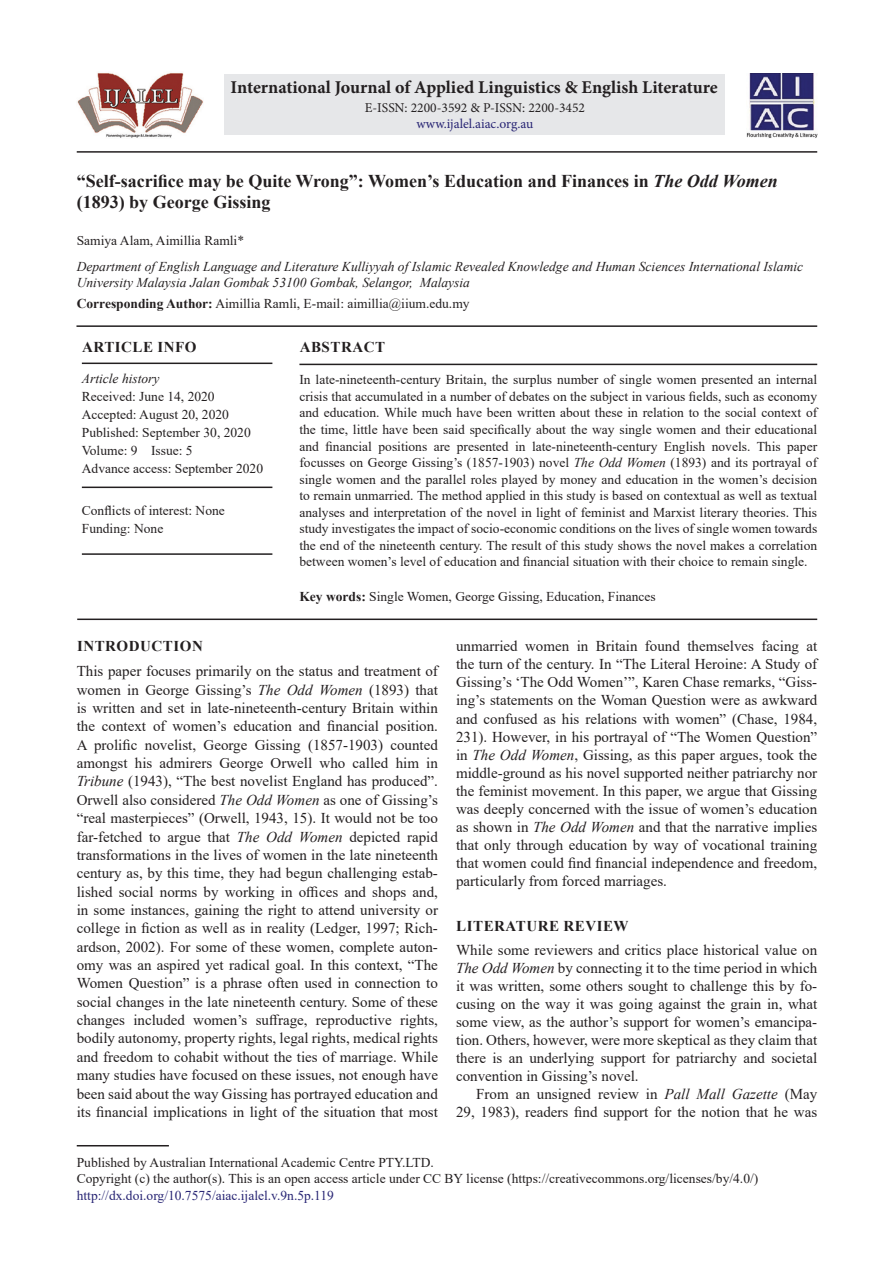
<style>
.page{position:relative;width:894px;height:1263px;background:#fff}
.page>*{position:absolute;margin:0;border:0;box-sizing:border-box;transform-origin:0 0}
.AT{font:700 18px/21px "Times New Roman";color:#231f20}
.J_Name{font:700 18px "Minion Pro";color:#231f20}
.TXFL{font:15px/18.3px "Times New Roman";color:#231f20;text-align:justify}
.TX{font:15px/18px "Times New Roman";color:#231f20;text-align:right}
.ART_INFO{font:700 15px "Times New Roman";letter-spacing:.035em;color:#231f20}
.ABSH{font:700 15px "Times New Roman";letter-spacing:.035em;color:#231f20}
.ABS{font:13.5px/16.5px "Times New Roman";color:#231f20;text-align:justify}
.PUB_Details{font:13.5px/16.5px "Times New Roman";color:#231f20}
.AFF{font:italic 13.5px/16.5px "Times New Roman";color:#231f20}
.HIS{font:13.5px/18px "Times New Roman";color:#231f20}
.ADD{font:13.5px "Times New Roman";color:#231f20}
.KWD{font:13.5px "Times New Roman";color:#231f20}
.HIS_1{font:13.5px/18px "Times New Roman";color:#231f20}
.ISSN_Num{font:13.5px "Minion Pro";color:#231f20}
.AU{font:13.5px "Times New Roman";color:#231f20}
.ISSN_Web{font:13.5px "Minion Pro";color:#282574}
.HIS-2{font:italic 13.5px "Times New Roman";color:#231f20}
.s1{font-style:italic}
.s2{font-weight:700}
.s3{color:#282574}
</style>
<div class="page">
<hr style="left:77px;top:151px;width:739px;height:2px;background:#231f20">
<hr style="left:76px;top:325px;width:740px;height:2px;background:#231f20">
<hr style="left:299px;top:364px;width:517px;height:1px;background:#231f20">
<hr style="left:77px;top:618px;width:739px;height:2px;background:#231f20">
<hr style="left:77px;top:1145px;width:92px;height:1px;background:#231f20">
<div style="left:224px;top:74px;width:501px;height:60px;background:#e6e7e9"></div>
<img style="left:746px;top:73px;width:70px;height:65px">
<img style="left:77px;top:73px;width:126px;height:65px">
<hr style="left:82px;top:362px;width:190px;height:2px;background:#231f20">
<hr style="left:82px;top:486px;width:190px;height:2px;background:#231f20">
<hr style="left:82px;top:553px;width:190px;height:2px;background:#231f20">
<p class="J_Name" style="left:230px;top:75px;width:488px">International Journal of Applied Linguistics &amp; English Literature</p>
<p class="ISSN_Num" style="left:364px;top:98px;width:222px">E-ISSN: 2200-3592 &amp; P-ISSN: 2200-3452</p>
<p class="ISSN_Web" style="left:416px;top:115px;width:118px">www.ijalel.aiac.org.au</p>
<p class="AT" style="left:77px;top:170px;width:702px">“Self-sacrifice may be Quite Wrong”: Women’s Education and Finances in <span class="s1">The Odd Women </span>(1893) by George Gissing</p>
<p class="AU" style="left:77px;top:231px;width:169px">Samiya Alam, Aimillia Ramli*</p>
<p class="AFF" style="left:77px;top:257px;width:727px">Department of English Language and Literature Kulliyyah of Islamic Revealed Knowledge and Human Sciences International Islamic<br>University Malaysia Jalan Gombak 53100 Gombak, Selangor, Malaysia</p>
<p class="ADD" style="left:77px;top:294px;width:394px"><span class="s2">Corresponding Author:</span> Aimillia Ramli, E-mail: aimillia@iium.edu.my</p>
<p class="ABSH" style="left:299px;top:336px;width:87px">ABSTRACT</p>
<p class="ABS" style="left:299px;top:371px;width:519px">In late-nineteenth-century Britain, the surplus number of single women presented an internal crisis that accumulated in a number of debates on the subject in various fields, such as economy and education. While much have been written about these in relation to the social context of the time, little have been said specifically about the way single women and their educational and financial positions are presented in late-nineteenth-century English novels. This paper focusses on George Gissing’s (1857-1903) novel <span class="s1">The Odd Women</span> (1893) and its portrayal of single women and the parallel roles played by money and education in the women’s decision to remain unmarried. The method applied in this study is based on contextual as well as textual analyses and interpretation of the novel in light of feminist and Marxist literary theories. This study investigates the impact of socio-economic conditions on the lives of single women towards the end of the nineteenth century. The result of this study shows the novel makes a correlation between women’s level of education and financial situation with their choice to remain single.</p>
<p class="KWD" style="left:299px;top:586px;width:358px"><span class="s2">Key words:</span> Single Women, George Gissing, Education, Finances</p>
<h1 class="ART_INFO" style="left:77px;top:635px;width:127px">INTRODUCTION</h1>
<p class="TXFL" style="left:77px;top:661px;width:362px">This paper focuses primarily on the status and treatment of women in George Gissing’s <span class="s1">The Odd Women</span> (1893) that is written and set in late-nineteenth-century Britain within the context of women’s education and financial position.<br>A prolific novelist, George Gissing (1857-1903) counted amongst his admirers George Orwell who called him in <span class="s1">Tribune</span> (1943), “The best novelist England has produced”.<br>Orwell also considered <span class="s1">The Odd Women</span> as one of Gissing’s “real masterpieces” (Orwell, 1943, 15). It would not be too far-fetched to argue that <span class="s1">The Odd Women</span> depicted rapid transformations in the lives of women in the late nineteenth century as, by this time, they had begun challenging estab&shy;lished social norms by working in offices and shops and, in some instances, gaining the right to attend university or college in fiction as well as in reality (Ledger, 1997; Rich&shy;ardson, 2002). For some of these women, complete auton&shy;omy was an aspired yet radical goal. In this context, “The Women Question” is a phrase often used in connection to social changes in the late nineteenth century. Some of these changes included women’s suffrage, reproductive rights, bodily autonomy, property rights, legal rights, medical rights and freedom to cohabit without the ties of marriage. While many studies have focused on these issues, not enough have been said about the way Gissing has portrayed education and its financial implications in light of the situation that most</p>
<p class="PUB_Details" style="left:77px;top:1153px;width:682px">Published by Australian International Academic Centre PTY.LTD.<br>Copyright (c) the author(s). This is an open access article under CC BY license (https://creativecommons.org/licenses/by/4.0/) <span class="s3">http://dx.doi.org/10.7575/aiac.ijalel.v.9n.5p.119</span></p>
<p class="ART_INFO" style="left:82px;top:336px;width:116px">ARTICLE INFO</p>
<p class="HIS-2" style="left:82px;top:369px;width:79px">Article history</p>
<p class="HIS" style="left:82px;top:387px;width:170px">Received: June 14, 2020<br>Accepted: August 20, 2020<br>Published: September 30, 2020</p>
<p class="HIS" style="left:82px;top:441px;width:112px">Volume: 9 Issue: 5</p>
<p class="HIS" style="left:82px;top:459px;width:183px">Advance access: September 2020</p>
<p class="HIS_1" style="left:82px;top:501px;width:144px">Conflicts of interest: None<br>Funding: None</p>
<p class="TXFL" style="left:456px;top:637px;width:362px">unmarried women in Britain found themselves facing at the turn of the century. In “The Literal Heroine: A Study of Gissing’s ‘The Odd Women’”, Karen Chase remarks, “Giss&shy;ing’s statements on the Woman Question were as awkward and confused as his relations with women” (Chase, 1984, 231). However, in his portrayal of “The Women Question” in <span class="s1">The Odd Women</span>, Gissing, as this paper argues, took the middle-ground as his novel supported neither patriarchy nor the feminist movement. In this paper, we argue that Gissing was deeply concerned with the issue of women’s education as shown in <span class="s1">The Odd Women</span> and that the narrative implies that only through education by way of vocational training that women could find financial independence and freedom, particularly from forced marriages.</p>
<h1 class="ART_INFO" style="left:456px;top:914px;width:174px">LITERATURE REVIEW</h1>
<p class="TXFL" style="left:456px;top:940px;width:362px">While some reviewers and critics place historical value on <span class="s1">The Odd Women</span> by connecting it to the time period in which it was written, some others sought to challenge this by fo&shy;cusing on the way it was going against the grain in, what some view, as the author’s support for women’s emancipa&shy;tion. Others, however, were more skeptical as they claim that there is an underlying support for patriarchy and societal convention in Gissing’s novel.</p>
<p class="TX" style="left:456px;top:1084px;width:362px">From an unsigned review in <span class="s1">Pall Mall Gazette</span> (May<br>29, 1983), readers find support for the notion that he was</p>
</div>
